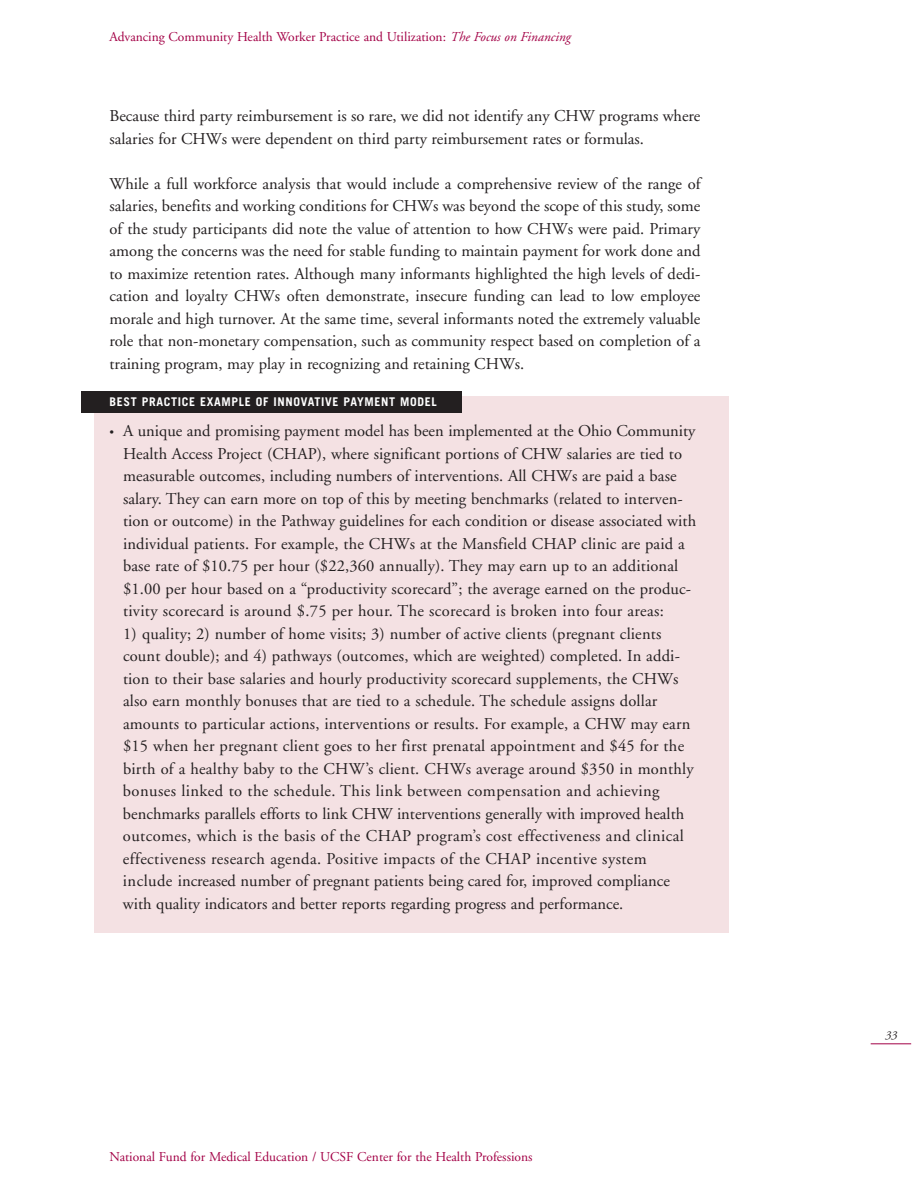
<style>
.page{position:relative;width:918px;height:1188px;background:#fff}
.page>*{position:absolute;margin:0;border:0;box-sizing:border-box;transform-origin:0 0}
.t1{font:16.5px/22.5px "Adobe Garamond";letter-spacing:.01em;color:#231f20}
.t2{font:13.5px "Adobe Garamond";color:#a30146}
.t3{font:700 12px "Trade Gothic";letter-spacing:.055em;color:#fff}
.t4{font:italic 12px "Adobe Garamond";color:#231f20}
.s1{font-style:italic}
.s2{font-size:12px}
</style>
<div class="page">
<div style="left:94px;top:396px;width:635px;height:537px;background:#f4e1e3"></div>
<div style="left:81px;top:391px;width:380px;height:22px;background:#231f20"></div>
<hr style="left:871px;top:1043px;width:40px;height:1px;background:#a30146">
<p class="t2" style="left:110px;top:32px;width:462px">Advancing Community Health Worker Practice and Utilization: <span class="s1">The Focus on Financing</span></p>
<p class="t1" style="left:110px;top:106px;width:592px">Because third party reimbursement is so rare, we did not identify any CHW programs where salaries for CHWs were dependent on third party reimbursement rates or formulas.</p>
<p class="t1" style="left:110px;top:174px;width:593px;text-align:justify">While a full workforce analysis that would include a comprehensive review of the range of salaries, benefits and working conditions for CHWs was beyond the scope of this study, some of the study participants did note the value of attention to how CHWs were paid. Primary among the concerns was the need for stable funding to maintain payment for work done and to maximize retention rates. Although many informants highlighted the high levels of dedi&shy;cation and loyalty CHWs often demonstrate, insecure funding can lead to low employee morale and high turnover. At the same time, several informants noted the extremely valuable role that non-monetary compensation, such as community respect based on completion of a training program, may play in recognizing and retaining CHWs.</p>
<p class="t3" style="left:110px;top:398px;width:329px">BEST PRACTICE EXAMPLE OF INNOVATIVE PAYMENT MODEL</p>
<p class="t1" style="left:123px;top:421px;width:575px;text-indent:-14px"><span class="s2">•</span> A unique and promising payment model has been implemented at the Ohio Community Health Access Project (CHAP), where significant portions of CHW salaries are tied to measurable outcomes, including numbers of interventions. All CHWs are paid a base salary. They can earn more on top of this by meeting benchmarks (related to interven&shy;tion or outcome) in the Pathway guidelines for each condition or disease associated with individual patients. For example, the CHWs at the Mansfield CHAP clinic are paid a base rate of $10.75 per hour ($22,360 annually). They may earn up to an additional $1.00 per hour based on a “productivity scorecard”; the average earned on the produc&shy;tivity scorecard is around $.75 per hour. The scorecard is broken into four areas:</p>
<p class="t1" style="left:123px;top:624px;width:572px">1) quality; 2) number of home visits; 3) number of active clients (pregnant clients count double); and 4) pathways (outcomes, which are weighted) completed. In addi&shy;tion to their base salaries and hourly productivity scorecard supplements, the CHWs also earn monthly bonuses that are tied to a schedule. The schedule assigns dollar amounts to particular actions, interventions or results. For example, a CHW may earn $15 when her pregnant client goes to her first prenatal appointment and $45 for the birth of a healthy baby to the CHW’s client. CHWs average around $350 in monthly bonuses linked to the schedule. This link between compensation and achieving benchmarks parallels efforts to link CHW interventions generally with improved health outcomes, which is the basis of the CHAP program’s cost effectiveness and clinical effectiveness research agenda. Positive impacts of the CHAP incentive system include increased number of pregnant patients being cared for, improved compliance with quality indicators and better reports regarding progress and performance.</p>
<p class="t2" style="left:110px;top:1151px;width:425px">National Fund for Medical Education / UCSF Center for the Health Professions</p>
<p class="t4" style="left:885px;top:1030px;width:13px">33</p>
</div>
